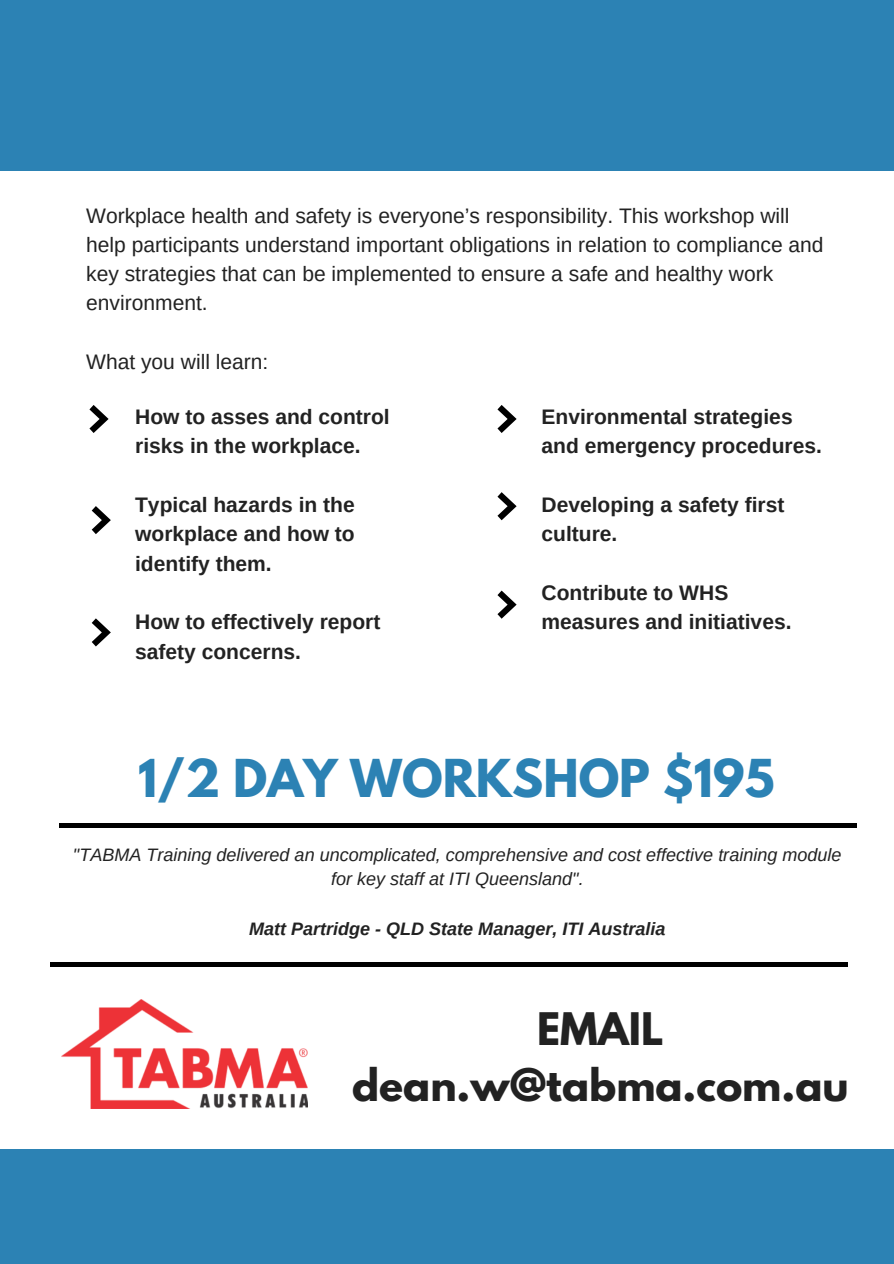
<style>
.page{position:relative;width:894px;height:1264px;background:#fff}
.page>*{position:absolute;margin:0;border:0;box-sizing:border-box;transform-origin:0 0}
.t1{font:700 46.2px "League Spartan";color:#2c82b4}
.t2{font:700 39.75px/55.2px "League Spartan";color:#222;text-align:center}
.t3{font:700 21px/29.2px "Arimo";color:#222}
.t4{font:21px/29.2px "Arimo";color:#222}
.t5{font:italic 18px/24.8px "Arimo";color:#222;text-align:center}
.t6{font:italic 700 18px "Arimo";color:#222}
</style>
<div class="page">
<div style="left:0;top:0;width:893px;height:170px;background:#2c82b4"></div>
<hr style="left:59px;top:823px;width:797px;height:4px;background:#000">
<hr style="left:50px;top:962px;width:797px;height:4px;background:#000">
<div style="left:0;top:1149px;width:893px;height:114px;background:#2c82b4"></div>
<img style="left:62px;top:999px;width:245px;height:109px">
<svg style="left:89px;top:405px;width:20px;height:28px"></svg>
<svg style="left:92px;top:506px;width:19px;height:28px"></svg>
<svg style="left:92px;top:618px;width:19px;height:28px"></svg>
<svg style="left:497px;top:405px;width:19px;height:28px"></svg>
<svg style="left:497px;top:492px;width:19px;height:28px"></svg>
<svg style="left:497px;top:590px;width:19px;height:28px"></svg>
<p class="t4" style="left:86px;top:201px;width:738px">Workplace health and safety is everyone’s responsibility. This workshop will help participants understand important obligations in relation to compliance and key strategies that can be implemented to ensure a safe and healthy work environment.</p>
<p class="t4" style="left:86px;top:347px;width:184px">What you will learn:</p>
<p class="t3" style="left:135px;top:402px;width:256px">How to asses and control risks in the workplace.</p>
<p class="t3" style="left:135px;top:490px;width:221px;text-align:justify">Typical hazards in the workplace and how to identify them.</p>
<p class="t3" style="left:135px;top:607px;width:247px">How to effectively report safety concerns.</p>
<p class="t3" style="left:541px;top:402px;width:282px">Environmental strategies and emergency procedures.</p>
<p class="t3" style="left:541px;top:490px;width:244px">Developing a safety first culture.</p>
<p class="t3" style="left:541px;top:578px;width:251px">Contribute to WHS measures and initiatives.</p>
<h1 class="t1" style="left:138px;top:755px;width:637px">1/2 DAY WORKSHOP $195</h1>
<p class="t5" style="left:73px;top:842px;width:769px">"TABMA Training delivered an uncomplicated, comprehensive and cost effective training module for key staff at ITI Queensland".</p>
<p class="t6" style="left:249px;top:918px;width:418px">Matt Partridge - QLD State Manager, ITI Australia</p>
<h2 class="t2" style="left:352px;top:1006px;width:498px">EMAIL dean.w@tabma.com.au</h2>
</div>
